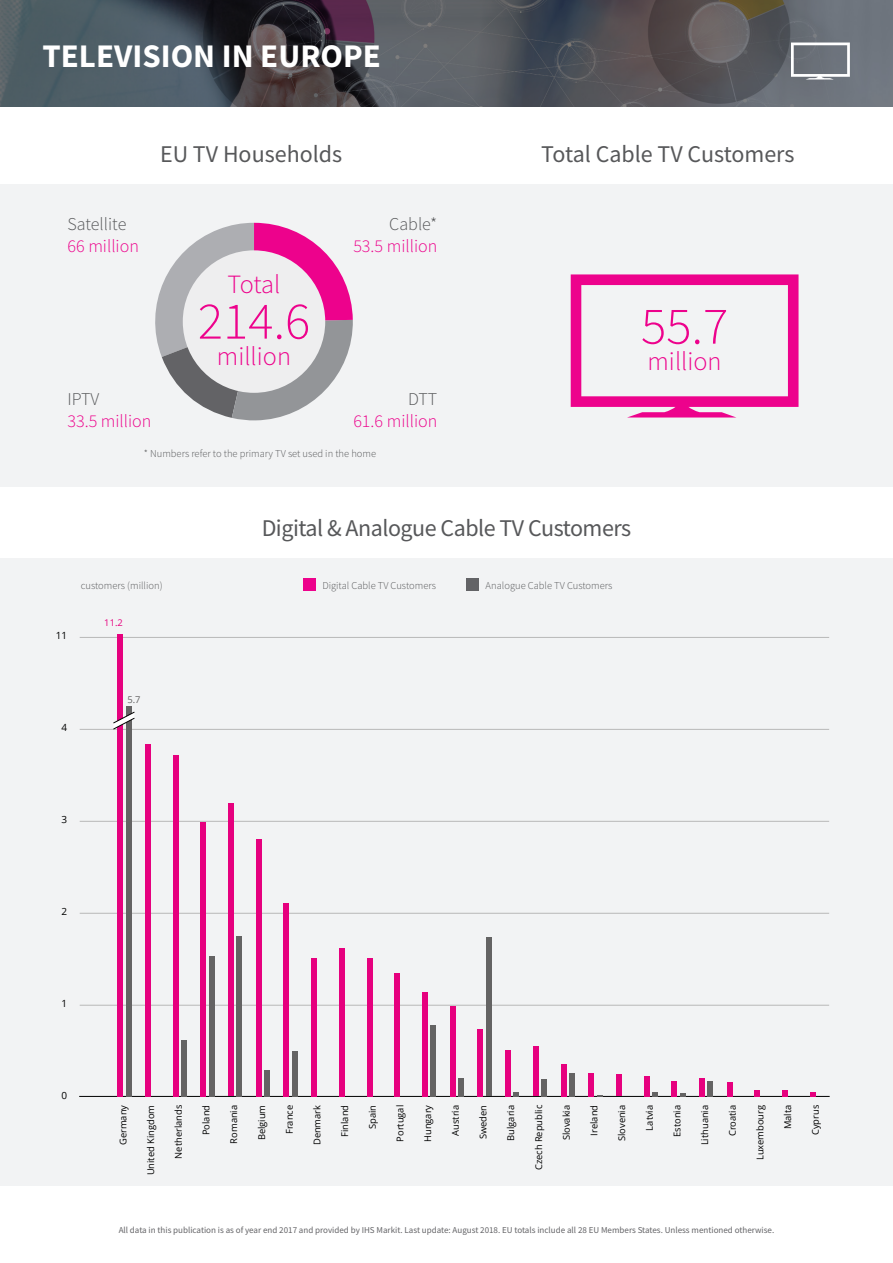
<style>
.page{position:relative;width:893px;height:1263px;background:#fff}
.page>*{position:absolute;margin:0;border:0;box-sizing:border-box;transform-origin:0 0}
.subtitel_body_txt{font:300 52.65px "Source Sans Pro";color:#ed028c}
.t1{font:700 33px "Source Sans Pro";color:#fff}
.subtitel_body_txt-2{font:300 26.4px "Source Sans Pro";color:#ed028c}
.subtitel_body_txt-3{font:24px "Source Sans Pro";color:#57585a}
.subtitel_body_txt-4{font:24px "Source Sans Pro";letter-spacing:-.02em;color:#57585a}
.subtitel_body_txt-5{font:300 18px "Source Sans Pro";color:#ed028c}
.subtitel_body_txt-6{font:300 18px "Source Sans Pro";color:#57585a}
.subtitel_body_txt-7{font:300 10.5px "Source Sans Pro";color:#57585a}
.t2{font:9.9px "Open Sans";color:#000}
.t3{font:9.3px "Open Sans";color:#000}
.t4{font:9.3px "Open Sans";color:#e6007e}
.t5{font:9.3px "Open Sans";color:#646363}
.body_txt{font:9px "Source Sans Pro";color:#636366}
</style>
<div class="page">
<div style="left:0;top:184px;width:893px;height:303px;background:#f2f3f4"></div>
<svg style="left:0;top:0;width:893px;height:106px;background:#50535a"></svg>
<div style="left:0;top:558px;width:893px;height:628px;background:#f2f3f4"></div>
<svg style="left:791px;top:43px;width:59px;height:37px"></svg>
<svg style="left:571px;top:274px;width:227px;height:143px"></svg>
<hr style="left:80px;top:1005px;width:749px;height:1px;background:#b8b8b8">
<hr style="left:80px;top:1096px;width:749px;height:1px;background:#000">
<hr style="left:80px;top:913px;width:749px;height:1px;background:#b8b8b8">
<hr style="left:80px;top:821px;width:749px;height:1px;background:#b8b8b8">
<hr style="left:80px;top:729px;width:749px;height:1px;background:#b8b8b8">
<hr style="left:80px;top:637px;width:749px;height:1px;background:#b8b8b8">
<div style="left:126px;top:706px;width:5px;height:390px;background:#646363"></div>
<div style="left:181px;top:1040px;width:6px;height:56px;background:#646363"></div>
<div style="left:209px;top:956px;width:5px;height:140px;background:#646363"></div>
<div style="left:237px;top:936px;width:5px;height:160px;background:#646363"></div>
<div style="left:264px;top:1070px;width:6px;height:26px;background:#646363"></div>
<div style="left:292px;top:1051px;width:5px;height:45px;background:#646363"></div>
<div style="left:431px;top:1025px;width:5px;height:71px;background:#646363"></div>
<div style="left:458px;top:1078px;width:6px;height:18px;background:#646363"></div>
<div style="left:486px;top:937px;width:5px;height:159px;background:#646363"></div>
<svg style="left:514px;top:1092px;width:5px;height:4px"></svg>
<div style="left:541px;top:1079px;width:6px;height:17px;background:#646363"></div>
<div style="left:569px;top:1073px;width:5px;height:23px;background:#646363"></div>
<svg style="left:652px;top:1092px;width:6px;height:4px"></svg>
<svg style="left:680px;top:1093px;width:5px;height:3px"></svg>
<div style="left:708px;top:1081px;width:5px;height:15px;background:#646363"></div>
<div style="left:118px;top:634px;width:5px;height:462px;background:#e6007e"></div>
<div style="left:145px;top:744px;width:6px;height:352px;background:#e6007e"></div>
<div style="left:173px;top:755px;width:5px;height:341px;background:#e6007e"></div>
<div style="left:201px;top:822px;width:5px;height:274px;background:#e6007e"></div>
<div style="left:228px;top:803px;width:6px;height:293px;background:#e6007e"></div>
<div style="left:256px;top:839px;width:5px;height:257px;background:#e6007e"></div>
<div style="left:284px;top:903px;width:5px;height:193px;background:#e6007e"></div>
<div style="left:311px;top:958px;width:6px;height:138px;background:#e6007e"></div>
<div style="left:339px;top:948px;width:5px;height:148px;background:#e6007e"></div>
<div style="left:367px;top:958px;width:5px;height:138px;background:#e6007e"></div>
<div style="left:395px;top:973px;width:5px;height:123px;background:#e6007e"></div>
<div style="left:422px;top:992px;width:6px;height:104px;background:#e6007e"></div>
<div style="left:450px;top:1006px;width:5px;height:90px;background:#e6007e"></div>
<div style="left:478px;top:1029px;width:5px;height:67px;background:#e6007e"></div>
<div style="left:505px;top:1049px;width:6px;height:47px;background:#e6007e"></div>
<div style="left:533px;top:1046px;width:5px;height:50px;background:#e6007e"></div>
<div style="left:561px;top:1064px;width:5px;height:32px;background:#e6007e"></div>
<div style="left:589px;top:1073px;width:5px;height:23px;background:#e6007e"></div>
<div style="left:616px;top:1074px;width:6px;height:22px;background:#e6007e"></div>
<div style="left:644px;top:1076px;width:5px;height:20px;background:#e6007e"></div>
<div style="left:672px;top:1081px;width:5px;height:15px;background:#e6007e"></div>
<div style="left:699px;top:1078px;width:6px;height:18px;background:#e6007e"></div>
<div style="left:727px;top:1082px;width:5px;height:14px;background:#e6007e"></div>
<svg style="left:755px;top:1090px;width:5px;height:6px"></svg>
<svg style="left:782px;top:1090px;width:6px;height:6px"></svg>
<svg style="left:810px;top:1092px;width:5px;height:4px"></svg>
<svg style="left:113px;top:712px;width:22px;height:17px"></svg>
<div style="left:303px;top:578px;width:13px;height:13px;background:#ed028c"></div>
<div style="left:466px;top:578px;width:13px;height:13px;background:#636366"></div>
<svg style="left:155px;top:223px;width:198px;height:197px"></svg>
<div style="left:183px;top:250px;width:142px;height:143px;background:#eeeeef;border-radius:50%"></div>
<p class="t1" style="left:43px;top:34px;width:340px">TELEVISION IN EUROPE</p>
<p class="subtitel_body_txt-3" style="left:160px;top:139px;width:184px">EU TV Households</p>
<p class="subtitel_body_txt-3" style="left:541px;top:139px;width:255px">Total Cable TV Customers</p>
<p class="subtitel_body_txt-6" style="left:68px;top:213px;width:60px">Satellite</p>
<p class="subtitel_body_txt-5" style="left:68px;top:235px;width:73px">66 million</p>
<p class="subtitel_body_txt-6" style="left:68px;top:388px;width:33px">IPTV</p>
<p class="subtitel_body_txt-5" style="left:68px;top:410px;width:86px">33.5 million</p>
<p class="subtitel_body_txt-2" style="left:228px;top:268px;width:54px">Total</p>
<p class="subtitel_body_txt" style="left:198px;top:289px;width:114px">214.6</p>
<p class="subtitel_body_txt-2" style="left:217px;top:340px;width:76px">million</p>
<p class="subtitel_body_txt-6" style="left:389px;top:213px;width:50px">Cable*</p>
<p class="subtitel_body_txt-5" style="left:353px;top:235px;width:86px">53.5 million</p>
<p class="subtitel_body_txt-6" style="left:408px;top:388px;width:31px">DTT</p>
<p class="subtitel_body_txt-5" style="left:353px;top:410px;width:86px">61.6 million</p>
<p class="subtitel_body_txt" style="left:641px;top:294px;width:89px">55.7</p>
<p class="subtitel_body_txt-2" style="left:648px;top:345px;width:76px">million</p>
<p class="subtitel_body_txt-7" style="left:144px;top:447px;width:234px">* Numbers refer to the primary TV set used in the home</p>
<p class="subtitel_body_txt-4" style="left:262px;top:513px;width:371px">Digital &amp; Analogue Cable TV Customers</p>
<p class="subtitel_body_txt-7" style="left:81px;top:579px;width:83px">customers (million)</p>
<p class="subtitel_body_txt-7" style="left:322px;top:579px;width:115px">Digital Cable TV Customers</p>
<p class="subtitel_body_txt-7" style="left:486px;top:579px;width:128px">Analogue Cable TV Customers</p>
<p class="t2" style="left:56px;top:629px;width:13px">11</p>
<p class="t2" style="left:62px;top:721px;width:7px">4</p>
<p class="t2" style="left:62px;top:813px;width:7px">3</p>
<p class="t2" style="left:62px;top:905px;width:7px">2</p>
<p class="t2" style="left:62px;top:997px;width:7px">1</p>
<p class="t2" style="left:62px;top:1089px;width:7px">0</p>
<p class="t4" style="left:104px;top:616px;width:20px">11.2</p>
<p class="t5" style="left:127px;top:693px;width:15px">5.7</p>
<p class="t3" style="left:117px;top:1145px;width:42px;rotate:-90deg">Germany</p>
<p class="t3" style="left:144px;top:1175px;width:72px;rotate:-90deg">United Kingdom</p>
<p class="t3" style="left:172px;top:1159px;width:55px;rotate:-90deg">Netherlands</p>
<p class="t3" style="left:200px;top:1135px;width:32px;rotate:-90deg">Poland</p>
<p class="t3" style="left:228px;top:1143px;width:40px;rotate:-90deg">Romania</p>
<p class="t3" style="left:255px;top:1140px;width:37px;rotate:-90deg">Belgium</p>
<p class="t3" style="left:283px;top:1134px;width:31px;rotate:-90deg">France</p>
<p class="t3" style="left:311px;top:1145px;width:42px;rotate:-90deg">Denmark</p>
<p class="t3" style="left:338px;top:1137px;width:33px;rotate:-90deg">Finland</p>
<p class="t3" style="left:366px;top:1129px;width:26px;rotate:-90deg">Spain</p>
<p class="t3" style="left:394px;top:1142px;width:38px;rotate:-90deg">Portugal</p>
<p class="t3" style="left:421px;top:1142px;width:39px;rotate:-90deg">Hungary</p>
<p class="t3" style="left:449px;top:1136px;width:32px;rotate:-90deg">Austria</p>
<p class="t3" style="left:477px;top:1139px;width:36px;rotate:-90deg">Sweden</p>
<p class="t3" style="left:505px;top:1141px;width:37px;rotate:-90deg">Bulgaria</p>
<p class="t3" style="left:532px;top:1170px;width:67px;rotate:-90deg">Czech Republic</p>
<p class="t3" style="left:560px;top:1140px;width:37px;rotate:-90deg">Slovakia</p>
<p class="t3" style="left:588px;top:1135px;width:32px;rotate:-90deg">Ireland</p>
<p class="t3" style="left:615px;top:1141px;width:38px;rotate:-90deg">Slovenia</p>
<p class="t3" style="left:643px;top:1130px;width:27px;rotate:-90deg">Latvia</p>
<p class="t3" style="left:671px;top:1137px;width:33px;rotate:-90deg">Estonia</p>
<p class="t3" style="left:698px;top:1145px;width:42px;rotate:-90deg">Lithuania</p>
<p class="t3" style="left:726px;top:1136px;width:33px;rotate:-90deg">Croatia</p>
<p class="t3" style="left:754px;top:1160px;width:57px;rotate:-90deg">Luxembourg</p>
<p class="t3" style="left:781px;top:1129px;width:26px;rotate:-90deg">Malta</p>
<p class="t3" style="left:809px;top:1135px;width:32px;rotate:-90deg">Cyprus</p>
<p class="body_txt" style="left:119px;top:1224px;width:657px">All data in this publication is as of year end 2017 and provided by IHS Markit. Last update: August 2018. EU totals include all 28 EU Members States. Unless mentioned otherwise.</p>
</div>
